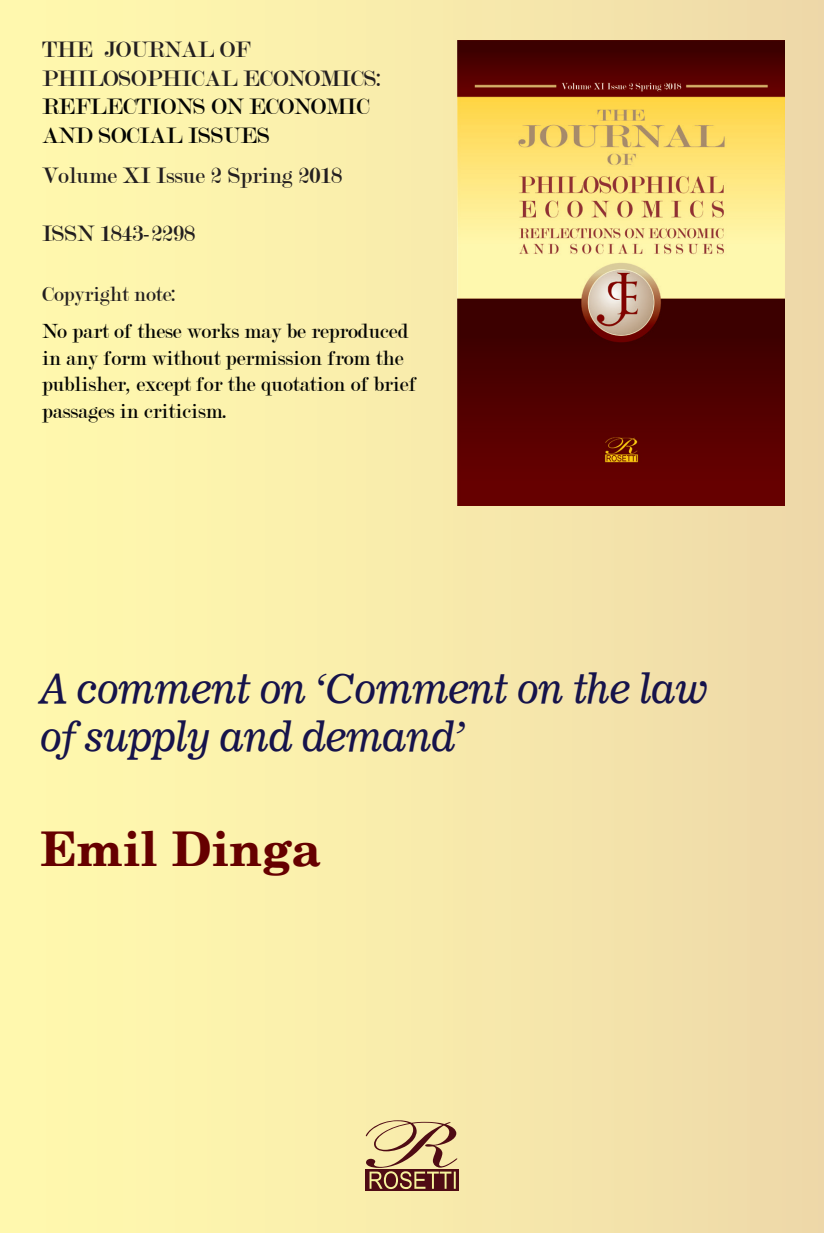
<style>
.page{position:relative;width:824px;height:1233px;background:#fff}
.page>*{position:absolute;margin:0;border:0;box-sizing:border-box;transform-origin:0 0}
.t1{font:700 48px "New Century Schlbk";color:#600}
.t2{font:40px/48px "News RO Italic";color:#16134b}
.t3{font:24px/28.8px "Modern";color:#231f20}
.t4{font:24px/28.8px "Modern";color:#040503}
.t5{font:22px/26.4px "Modern";color:#040503}
.t6{font:22px "Modern";color:#231f20}
</style>
<div class="page">
<div style="left:0;top:0;width:824px;height:1233px;background:linear-gradient(to right,#fffbae,#efd9a9)"></div>
<img style="left:458px;top:40px;width:327px;height:466px">
<div style="left:365px;top:1169px;width:93px;height:22px;background:#4f0b14"></div>
<svg style="left:366px;top:1120px;width:91px;height:69px"></svg>
<p class="t3" style="left:42px;top:35px;width:341px">THE JOURNAL OF<br>PHILOSOPHICAL ECONOMICS:</p>
<p class="t4" style="left:42px;top:93px;width:329px">REFLECTIONS ON ECONOMIC<br>AND SOCIAL ISSUES</p>
<p class="t3" style="left:42px;top:162px;width:301px">Volume XI Issue 2 Spring 2018</p>
<p class="t3" style="left:42px;top:219px;width:154px">ISSN 1843-2298</p>
<p class="t6" style="left:42px;top:283px;width:136px">Copyright note:</p>
<p class="t5" style="left:42px;top:318px;width:376px">No part of these works may be reproduced in any form without permission from the publisher, except for the quotation of brief passages in criticism.</p>
<h2 class="t2" style="left:41px;top:667px;width:669px">A comment on ‘Comment on the law of supply and demand’</h2>
<h1 class="t1" style="left:41px;top:819px;width:282px">Emil Dinga</h1>
</div>
